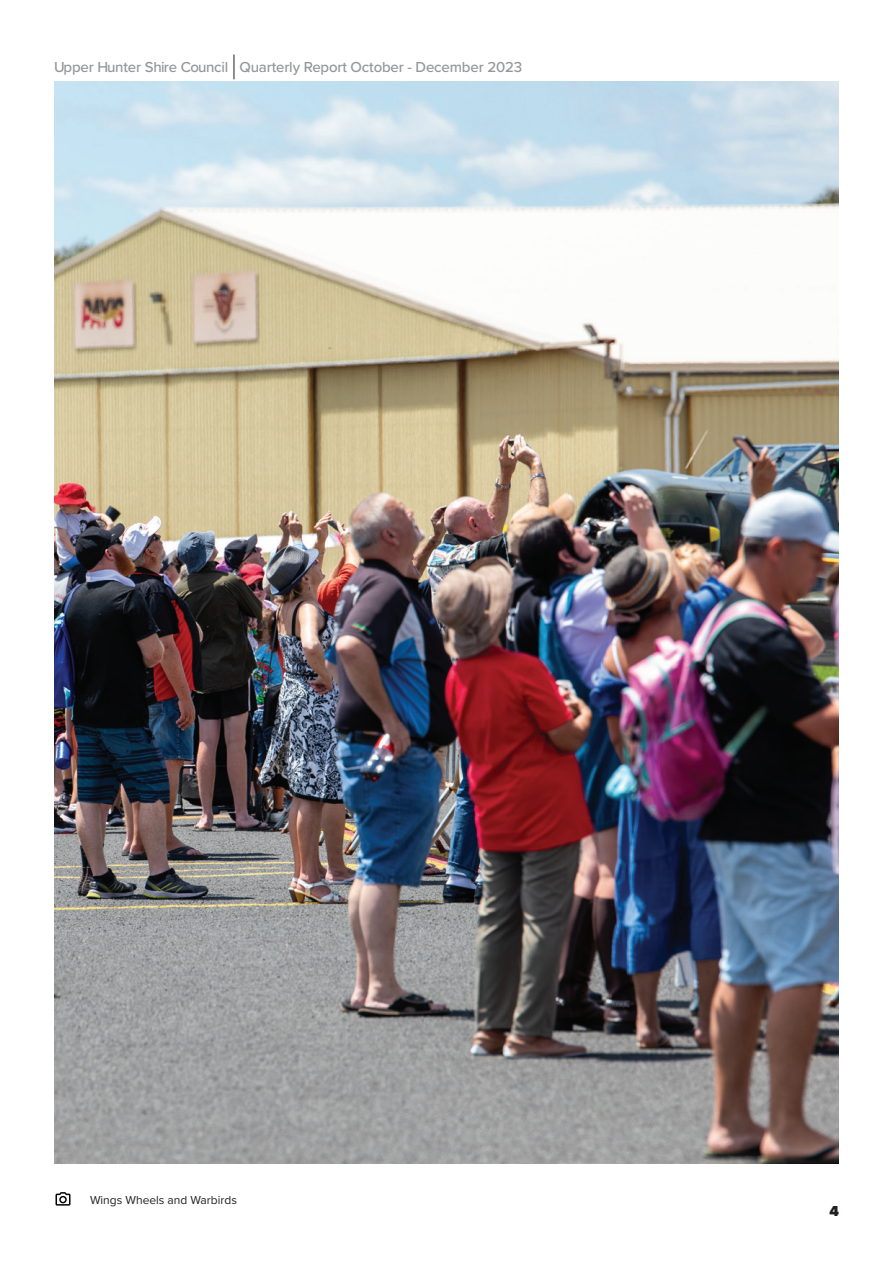
<style>
.page{position:relative;width:893px;height:1263px;background:#fff}
.page>*{position:absolute;margin:0;border:0;box-sizing:border-box;transform-origin:0 0}
.t1{font:500 15px "Proxima Nova";letter-spacing:-.01em;color:#939598}
.t2{font:900 15px "Proxima Nova";color:#231f20}
.t3{font:12px "Proxima Nova";color:#231f20}
</style>
<div class="page">
<img style="left:54px;top:81px;width:785px;height:1083px">
<svg style="left:234px;top:55px;width:1px;height:24px"></svg>
<svg style="left:56px;top:1192px;width:14px;height:13px"></svg>
<p class="t1" style="left:54px;top:56px;width:470px">Upper Hunter Shire Council Quarterly Report October - December 2023</p>
<p class="t3" style="left:90px;top:1191px;width:148px">Wings Wheels and Warbirds</p>
<p class="t2" style="left:829px;top:1199px;width:11px">4</p>
</div>
